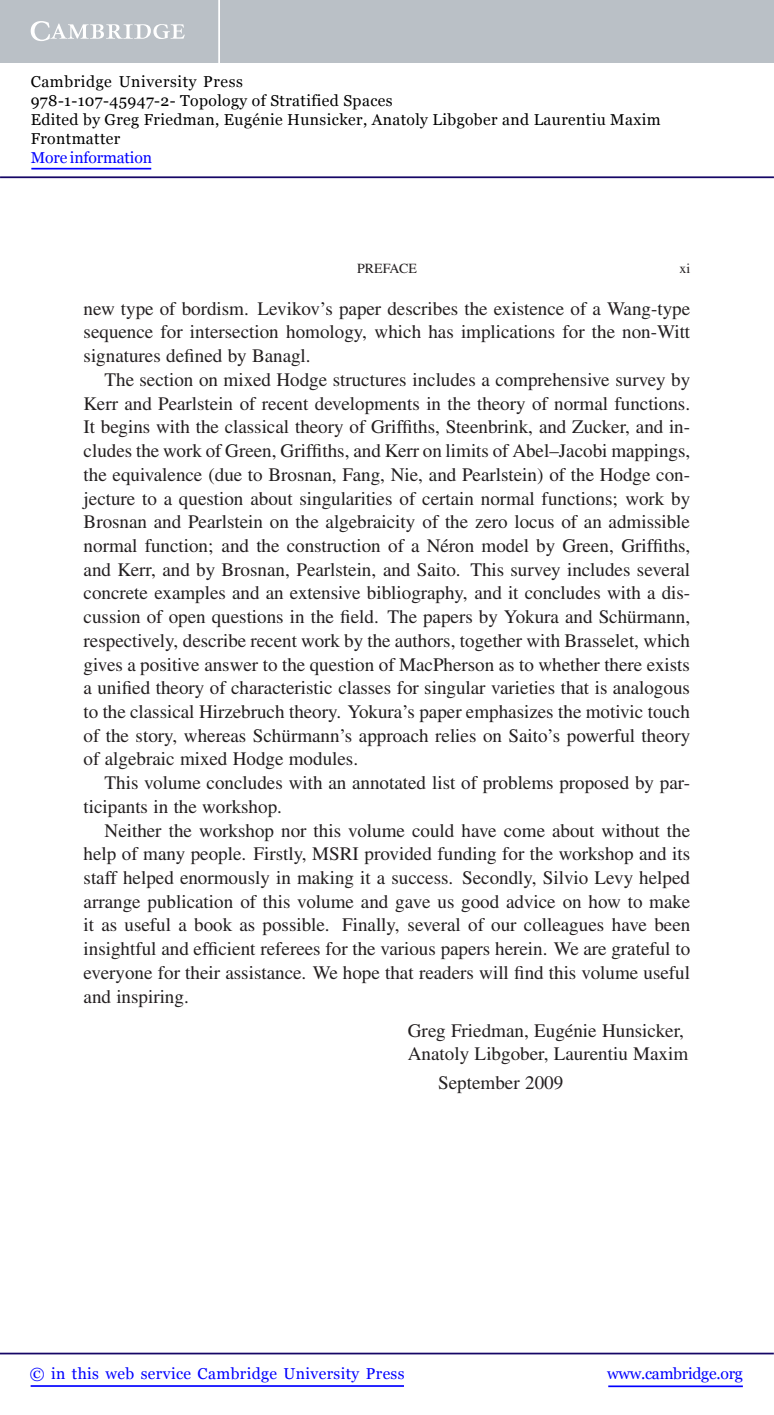
<style>
.page{position:relative;width:774px;height:1415px;background:#fff}
.page>*{position:absolute;margin:0;border:0;box-sizing:border-box;transform-origin:0 0}
.t1{font:19.07px/23.8px "Times";color:#231f20}
.t2{font:15.75px/18.9px "Georgia";letter-spacing:.025em;color:#000}
.t3{font:15.75px "Georgia";letter-spacing:.025em;color:#00f}
.t4{font:15.75px "Georgia";letter-spacing:-.015em;color:#00f}
.t5{font:15.75px "Georgia";letter-spacing:-.01em;color:#00f}
.t6{font:14px "Times";color:#231f20}
</style>
<div class="page">
<hr style="left:608px;top:1385px;width:135px;height:2px;background:#00f">
<hr style="left:0;top:1352px;width:774px;height:2px;background:#150666">
<hr style="left:31px;top:1385px;width:373px;height:2px;background:#00f">
<div style="left:0;top:0;width:774px;height:63px;background:#bac0c6"></div>
<svg style="left:31px;top:21px;width:154px;height:20px"></svg>
<hr style="left:218px;top:0;width:2px;height:63px;background:#fff">
<hr style="left:0;top:176px;width:774px;height:2px;background:#150666">
<hr style="left:31px;top:168px;width:120px;height:1px;background:#00f">
<p class="t2" style="left:31px;top:73px;width:632px">Cambridge University Press<br>978-1-107-45947-2- Topology of Stratified Spaces<br>Edited by Greg Friedman, Eugénie Hunsicker, Anatoly Libgober and Laurentiu Maxim Frontmatter</p>
<p class="t5" style="left:31px;top:148px;width:123px">More information</p>
<p class="t6" style="left:357px;top:263px;width:61px">PREFACE</p>
<p class="t6" style="left:679px;top:263px;width:12px">xi</p>
<p class="t1" style="left:84px;top:298px;width:608px;text-align:justify">new type of bordism. Levikov’s paper describes the existence of a Wang-type sequence for intersection homology, which has implications for the non-Witt signatures defined by Banagl.</p>
<p class="t1" style="left:84px;top:369px;width:608px;text-align:justify;text-indent:21px">The section on mixed Hodge structures includes a comprehensive survey by Kerr and Pearlstein of recent developments in the theory of normal functions.<br>It begins with the classical theory of Griffiths, Steenbrink, and Zucker, and in&shy;cludes the work of Green, Griffiths, and Kerr on limits of Abel–Jacobi mappings, the equivalence (due to Brosnan, Fang, Nie, and Pearlstein) of the Hodge con&shy;jecture to a question about singularities of certain normal functions; work by Brosnan and Pearlstein on the algebraicity of the zero locus of an admissible normal function; and the construction of a Neron model by Green, Griffiths,</p>
<p class="t1" style="left:84px;top:535px;width:608px;text-indent:358px">´<br>and Kerr, and by Brosnan, Pearlstein, and Saito. This survey includes several concrete examples and an extensive bibliography, and it concludes with a dis&shy;cussion of open questions in the field. The papers by Yokura and Schurmann,</p>
<p class="t1" style="left:84px;top:606px;width:608px;text-indent:545px">¨ respectively, describe recent work by the authors, together with Brasselet, which gives a positive answer to the question of MacPherson as to whether there exists a unified theory of characteristic classes for singular varieties that is analogous to the classical Hirzebruch theory. Yokura’s paper emphasizes the motivic touch of the story, whereas Schurmann’s approach relies on Saito’s powerful theory</p>
<p class="t1" style="left:283px;top:725px;width:8px">¨</p>
<p class="t1" style="left:84px;top:749px;width:276px">of algebraic mixed Hodge modules.</p>
<p class="t1" style="left:105px;top:772px;width:587px">This volume concludes with an annotated list of problems proposed by par-</p>
<p class="t1" style="left:84px;top:796px;width:200px">ticipants in the workshop.</p>
<p class="t1" style="left:105px;top:820px;width:587px">Neither the workshop nor this volume could have come about without the</p>
<p class="t1" style="left:84px;top:844px;width:608px">help of many people. Firstly, MSRI provided funding for the workshop and its</p>
<p class="t1" style="left:84px;top:867px;width:608px">staff helped enormously in making it a success. Secondly, Silvio Levy helped</p>
<p class="t1" style="left:84px;top:891px;width:608px">arrange publication of this volume and gave us good advice on how to make</p>
<p class="t1" style="left:84px;top:915px;width:608px">it as useful a book as possible. Finally, several of our colleagues have been</p>
<p class="t1" style="left:84px;top:938px;width:608px">insightful and efficient referees for the various papers herein. We are grateful to</p>
<p class="t1" style="left:84px;top:962px;width:608px">everyone for their assistance. We hope that readers will find this volume useful</p>
<p class="t1" style="left:84px;top:986px;width:107px">and inspiring.</p>
<p class="t1" style="left:408px;top:1020px;width:278px">Greg Friedman, Eugenie Hunsicker,</p>
<p class="t1" style="left:408px;top:1020px;width:282px;text-indent:158px">´<br>Anatoly Libgober, Laurentiu Maxim</p>
<p class="t1" style="left:438px;top:1073px;width:127px">September 2009</p>
<p class="t3" style="left:30px;top:1364px;width:376px">© in this web service Cambridge University Press</p>
<p class="t4" style="left:607px;top:1364px;width:137px">www.cambridge.org</p>
</div>
